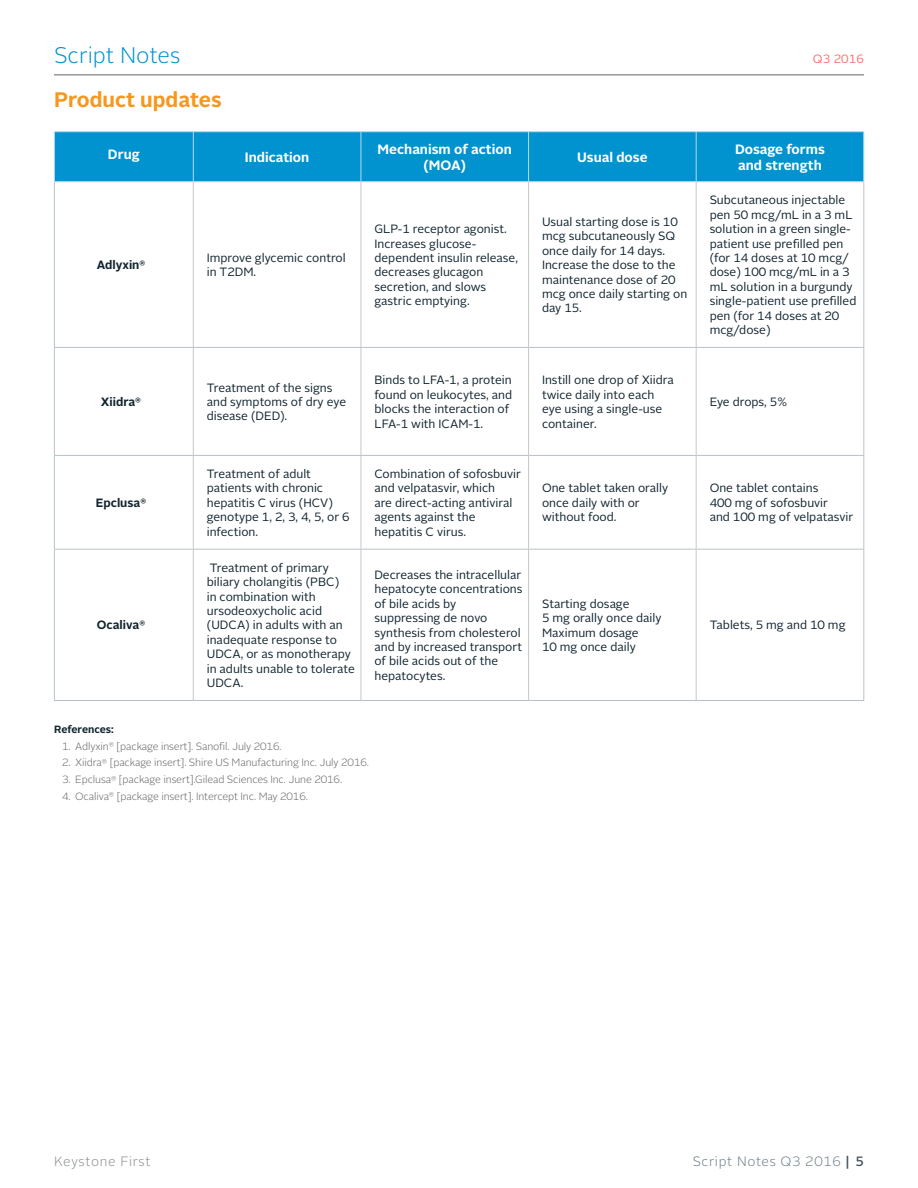
<style>
.page{position:relative;width:918px;height:1188px;background:#fff}
.page>*{position:absolute;margin:0;border:0;box-sizing:border-box;transform-origin:0 0}
.t1{font:300 22.5px "Alright Sans";color:#0093d0}
.t2{font:700 21px "Alright Sans";color:#f7971d}
.chart_header{font:700 13.5px/16.2px "Alright Sans";color:#fff;text-align:center}
.t3{font:300 13.5px "Alright Sans";letter-spacing:.05em;color:#6c7c86}
.t4{font:300 13.5px "Alright Sans";letter-spacing:.045em;color:#8b8d90}
.chart_copy{font:12px/14.4px "Alright Sans";color:#112530}
.chart_bold_center{font:700 12px "Alright Sans";color:#112530}
.chart_bold_left_just{font:700 12px "Alright Sans";color:#112530}
.t5{font:12px "Alright Sans";letter-spacing:.015em;color:#f2766d}
.t6{font:300 10.5px "Alright Sans";letter-spacing:-.01em;color:#636366}
.chart_copy-2{font:700 10.5px "Alright Sans";color:#112530}
.s1{font-weight:500;color:#45555f}
</style>
<div class="page">
<hr style="left:54px;top:75px;width:810px;height:1px;background:#636366">
<div style="left:55px;top:132px;width:808px;height:49px;background:#0093d0"></div>
<hr style="left:193px;top:182px;width:1px;height:165px;background:#c7c8ca">
<hr style="left:361px;top:182px;width:1px;height:165px;background:#c7c8ca">
<hr style="left:528px;top:182px;width:1px;height:165px;background:#c7c8ca">
<hr style="left:696px;top:182px;width:1px;height:165px;background:#c7c8ca">
<hr style="left:193px;top:348px;width:1px;height:107px;background:#c7c8ca">
<hr style="left:361px;top:348px;width:1px;height:107px;background:#c7c8ca">
<hr style="left:528px;top:348px;width:1px;height:107px;background:#c7c8ca">
<hr style="left:696px;top:348px;width:1px;height:107px;background:#c7c8ca">
<hr style="left:193px;top:456px;width:1px;height:93px;background:#c7c8ca">
<hr style="left:361px;top:456px;width:1px;height:93px;background:#c7c8ca">
<hr style="left:528px;top:456px;width:1px;height:93px;background:#c7c8ca">
<hr style="left:696px;top:456px;width:1px;height:93px;background:#c7c8ca">
<hr style="left:193px;top:550px;width:1px;height:150px;background:#c7c8ca">
<hr style="left:361px;top:550px;width:1px;height:150px;background:#c7c8ca">
<hr style="left:528px;top:550px;width:1px;height:150px;background:#c7c8ca">
<hr style="left:696px;top:550px;width:1px;height:150px;background:#c7c8ca">
<hr style="left:54px;top:182px;width:1px;height:165px;background:#b7c3ca">
<hr style="left:863px;top:182px;width:1px;height:165px;background:#b7c3ca">
<hr style="left:54px;top:347px;width:139px;height:1px;background:#b7c3ca">
<hr style="left:54px;top:348px;width:1px;height:107px;background:#b7c3ca">
<hr style="left:193px;top:347px;width:168px;height:1px;background:#b7c3ca">
<hr style="left:361px;top:347px;width:168px;height:1px;background:#b7c3ca">
<hr style="left:529px;top:347px;width:167px;height:1px;background:#b7c3ca">
<hr style="left:696px;top:347px;width:168px;height:1px;background:#b7c3ca">
<hr style="left:863px;top:348px;width:1px;height:107px;background:#b7c3ca">
<hr style="left:54px;top:455px;width:139px;height:1px;background:#b7c3ca">
<hr style="left:54px;top:456px;width:1px;height:93px;background:#b7c3ca">
<hr style="left:193px;top:455px;width:168px;height:1px;background:#b7c3ca">
<hr style="left:361px;top:455px;width:168px;height:1px;background:#b7c3ca">
<hr style="left:529px;top:455px;width:167px;height:1px;background:#b7c3ca">
<hr style="left:696px;top:455px;width:168px;height:1px;background:#b7c3ca">
<hr style="left:863px;top:456px;width:1px;height:93px;background:#b7c3ca">
<hr style="left:54px;top:549px;width:139px;height:1px;background:#b7c3ca">
<hr style="left:54px;top:550px;width:1px;height:150px;background:#b7c3ca">
<hr style="left:193px;top:549px;width:168px;height:1px;background:#b7c3ca">
<hr style="left:361px;top:549px;width:168px;height:1px;background:#b7c3ca">
<hr style="left:529px;top:549px;width:167px;height:1px;background:#b7c3ca">
<hr style="left:696px;top:549px;width:168px;height:1px;background:#b7c3ca">
<hr style="left:863px;top:550px;width:1px;height:150px;background:#b7c3ca">
<hr style="left:54px;top:700px;width:139px;height:1px;background:#b7c3ca">
<hr style="left:193px;top:700px;width:168px;height:1px;background:#b7c3ca">
<hr style="left:361px;top:700px;width:168px;height:1px;background:#b7c3ca">
<hr style="left:529px;top:700px;width:167px;height:1px;background:#b7c3ca">
<hr style="left:696px;top:700px;width:168px;height:1px;background:#b7c3ca">
<hr style="left:54px;top:132px;width:1px;height:49px;background:#b5dbf1">
<hr style="left:54px;top:131px;width:139px;height:1px;background:#b5dbf1">
<hr style="left:193px;top:132px;width:1px;height:49px;background:#b5dbf1">
<hr style="left:193px;top:131px;width:168px;height:1px;background:#b5dbf1">
<hr style="left:361px;top:131px;width:168px;height:1px;background:#b5dbf1">
<hr style="left:529px;top:131px;width:167px;height:1px;background:#b5dbf1">
<hr style="left:696px;top:131px;width:168px;height:1px;background:#b5dbf1">
<hr style="left:361px;top:132px;width:1px;height:49px;background:#b5dbf1">
<hr style="left:528px;top:132px;width:1px;height:49px;background:#b5dbf1">
<hr style="left:696px;top:132px;width:1px;height:49px;background:#b5dbf1">
<hr style="left:863px;top:132px;width:1px;height:49px;background:#b5dbf1">
<hr style="left:54px;top:181px;width:139px;height:1px;background:#b5dbf1">
<hr style="left:193px;top:181px;width:168px;height:1px;background:#b5dbf1">
<hr style="left:361px;top:181px;width:168px;height:1px;background:#b5dbf1">
<hr style="left:529px;top:181px;width:167px;height:1px;background:#b5dbf1">
<hr style="left:696px;top:181px;width:168px;height:1px;background:#b5dbf1">
<h1 class="t1" style="left:54px;top:40px;width:128px">Script Notes</h1>
<p class="t5" style="left:813px;top:50px;width:53px">Q3 2016</p>
<p class="t2" style="left:54px;top:85px;width:169px">Product updates</p>
<p class="chart_header" style="left:108px;top:146px;width:33px">Drug</p>
<p class="chart_header" style="left:245px;top:149px;width:66px">Indication</p>
<p class="chart_header" style="left:378px;top:141px;width:136px">Mechanism of action (MOA)</p>
<p class="chart_header" style="left:577px;top:149px;width:72px">Usual dose</p>
<p class="chart_header" style="left:735px;top:141px;width:91px;text-align:left">Dosage forms and strength</p>
<p class="chart_bold_center" style="left:97px;top:257px;width:50px">Adlyxin<sup>®</sup></p>
<p class="chart_copy" style="left:207px;top:251px;width:140px">Improve glycemic control in T2DM.</p>
<p class="chart_copy" style="left:374px;top:222px;width:145px">GLP-1 receptor agonist.<br>Increases glucose&shy;dependent insulin release, decreases glucagon secretion, and slows gastric emptying.</p>
<p class="chart_copy" style="left:542px;top:215px;width:147px">Usual starting dose is 10 mcg subcutaneously SQ once daily for 14 days.<br>Increase the dose to the maintenance dose of 20 mcg once daily starting on day 15.</p>
<p class="chart_bold_center" style="left:101px;top:393px;width:42px">Xiidra<sup>®</sup></p>
<p class="chart_copy" style="left:207px;top:380px;width:141px">Treatment of the signs and symptoms of dry eye disease (DED).</p>
<p class="chart_copy" style="left:374px;top:373px;width:139px">Binds to LFA-1, a protein found on leukocytes, and blocks the interaction of<br>LFA-1 with ICAM-1.</p>
<p class="chart_copy" style="left:542px;top:373px;width:133px">Instill one drop of Xiidra twice daily into each eye using a single-use container.</p>
<p class="chart_copy" style="left:710px;top:193px;width:148px">Subcutaneous injectable pen 50 mcg/mL in a 3 mL solution in a green single&shy;patient use prefilled pen (for 14 doses at 10 mcg/ dose) 100 mcg/mL in a 3 mL solution in a burgundy single-patient use prefilled pen (for 14 doses at 20 mcg/dose)</p>
<p class="chart_copy" style="left:710px;top:395px;width:79px">Eye drops, 5%</p>
<p class="chart_bold_left_just" style="left:96px;top:494px;width:52px">Epclusa<sup>®</sup></p>
<p class="chart_bold_center" style="left:97px;top:617px;width:50px">Ocaliva<sup>®</sup></p>
<p class="chart_copy" style="left:207px;top:467px;width:144px">Treatment of adult patients with chronic hepatitis C virus (HCV) genotype 1, 2, 3, 4, 5, or 6 infection.</p>
<p class="chart_copy" style="left:374px;top:467px;width:148px">Combination of sofosbuvir and velpatasvir, which<br>are direct-acting antiviral agents against the hepatitis C virus.</p>
<p class="chart_copy" style="left:207px;top:561px;width:150px">Treatment of primary biliary cholangitis (PBC)<br>in combination with ursodeoxycholic acid (UDCA) in adults with an inadequate response to<br>UDCA, or as monotherapy in adults unable to tolerate<br>UDCA.</p>
<p class="chart_copy" style="left:374px;top:568px;width:150px">Decreases the intracellular hepatocyte concentrations of bile acids by suppressing de novo synthesis from cholesterol and by increased transport of bile acids out of the hepatocytes.</p>
<p class="chart_copy-2" style="left:54px;top:722px;width:61px">References:</p>
<p class="t6" style="left:62px;top:739px;width:221px">1. Adlyxin<sup>®</sup> [package insert]. Sanofil. July 2016.</p>
<p class="t6" style="left:62px;top:756px;width:308px">2. Xiidra<sup>®</sup> [package insert]. Shire US Manufacturing Inc. July 2016.</p>
<p class="t6" style="left:62px;top:772px;width:281px">3. Epclusa<sup>®</sup> [package insert].Gilead Sciences Inc. June 2016.</p>
<p class="t6" style="left:62px;top:789px;width:247px">4. Ocaliva<sup>®</sup> [package insert]. Intercept Inc. May 2016.</p>
<p class="chart_copy" style="left:542px;top:481px;width:128px">One tablet taken orally once daily with or without food.</p>
<p class="chart_copy" style="left:710px;top:481px;width:145px">One tablet contains<br>400 mg of sofosbuvir<br>and 100 mg of velpatasvir</p>
<p class="chart_copy" style="left:542px;top:597px;width:89px">Starting dosage</p>
<p class="chart_copy" style="left:542px;top:611px;width:121px">5 mg orally once daily</p>
<p class="chart_copy" style="left:542px;top:625px;width:98px">Maximum dosage</p>
<p class="chart_copy" style="left:542px;top:640px;width:95px">10 mg once daily</p>
<p class="chart_copy" style="left:710px;top:618px;width:137px">Tablets, 5 mg and 10 mg</p>
<p class="t4" style="left:54px;top:1152px;width:98px">Keystone First</p>
<p class="t3" style="left:693px;top:1152px;width:173px">Script Notes Q3 2016 <span class="s1">| 5</span></p>
</div>
